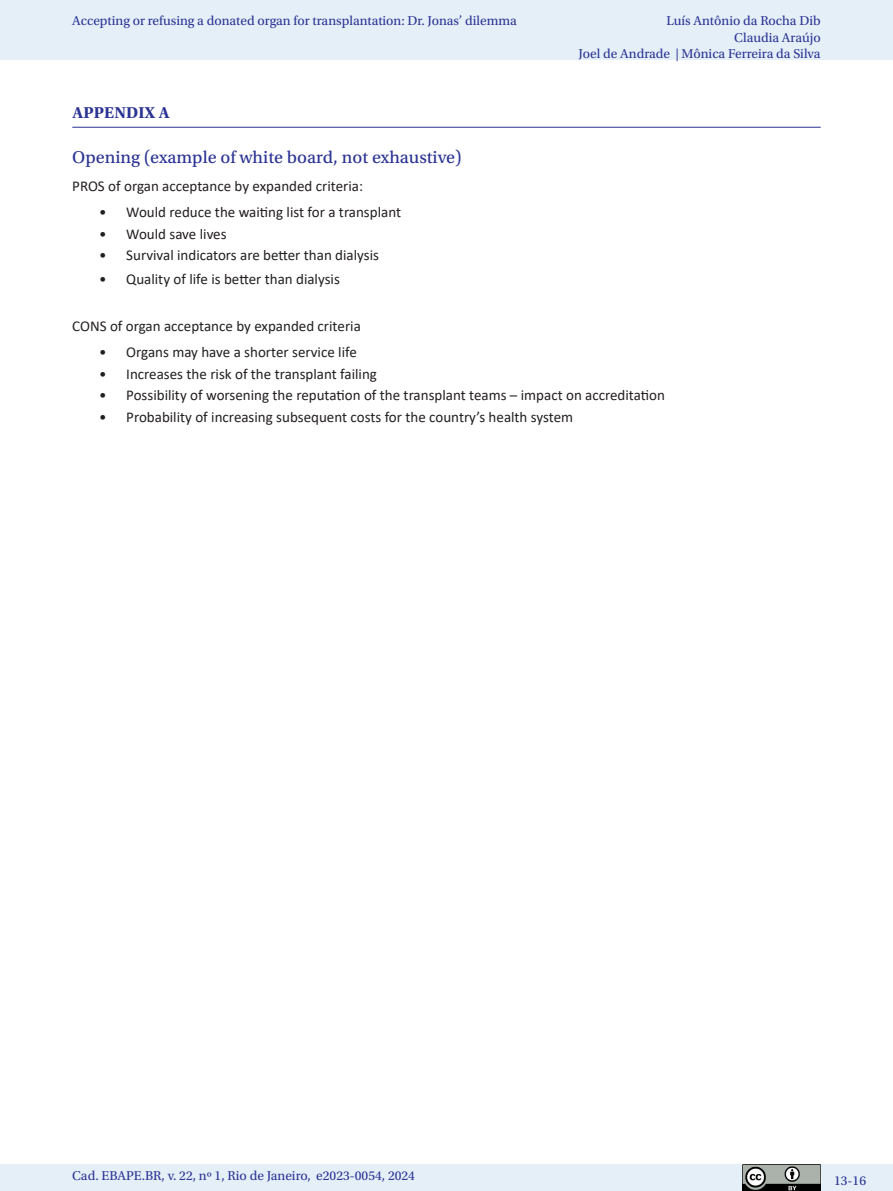
<style>
.page{position:relative;width:893px;height:1191px;background:#fff}
.page>*{position:absolute;margin:0;border:0;box-sizing:border-box;transform-origin:0 0}
._07_2_sub2{font:18px "Utopia Std Capt";color:#2b3393}
._07_1_sub_1{font:700 16.5px "Utopia Std";letter-spacing:.01em;color:#2b3393}
._06_0_texto{font:15px "Calibri";color:#231f20}
.t1{font:13.5px/16.5px "Utopia Std";color:#2b3393;text-align:right}
</style>
<div class="page">
<div style="left:0;top:0;width:893px;height:60px;background:#e4eff8"></div>
<div style="left:0;top:1164px;width:893px;height:27px;background:#e4eff8"></div>
<img style="left:743px;top:1164px;width:78px;height:27px">
<hr style="left:72px;top:127px;width:749px;height:1px;background:#2b3393">
<p class="t1" style="left:72px;top:13px;width:446px">Accepting or refusing a donated organ for transplantation: Dr. Jonas’ dilemma</p>
<p class="t1" style="left:579px;top:13px;width:244px">Luís Antônio da Rocha Dib<br>Claudia Araújo<br>Joel de Andrade | Mônica Ferreira da Silva</p>
<p class="_07_1_sub_1" style="left:72px;top:103px;width:99px">APPENDIX A</p>
<p class="_07_2_sub2" style="left:72px;top:148px;width:391px">Opening (example of white board, not exhaustive)</p>
<p class="_06_0_texto" style="left:72px;top:176px;width:292px">PROS of organ acceptance by expanded criteria:</p>
<p class="_06_0_texto" style="left:99px;top:202px;width:303px">• Would reduce the waiting list for a transplant</p>
<p class="_06_0_texto" style="left:99px;top:223px;width:129px">• Would save lives</p>
<p class="_06_0_texto" style="left:99px;top:245px;width:281px">• Survival indicators are better than dialysis</p>
<p class="_06_0_texto" style="left:99px;top:268px;width:242px">• Quality of life is better than dialysis</p>
<p class="_06_0_texto" style="left:72px;top:316px;width:290px">CONS of organ acceptance by expanded criteria</p>
<p class="_06_0_texto" style="left:99px;top:342px;width:259px">• Organs may have a shorter service life</p>
<p class="_06_0_texto" style="left:99px;top:363px;width:279px">• Increases the risk of the transplant failing</p>
<p class="_06_0_texto" style="left:99px;top:385px;width:567px">• Possibility of worsening the reputation of the transplant teams – impact on accreditation</p>
<p class="_06_0_texto" style="left:99px;top:406px;width:475px">• Probability of increasing subsequent costs for the country’s health system</p>
<p class="t1" style="left:72px;top:1167px;width:344px">Cad. EBAPE.BR, v. 22, nº 1, Rio de Janeiro, e2023-0054, 2024</p>
<p class="t1" style="left:834px;top:1172px;width:33px">13-16</p>
</div>
